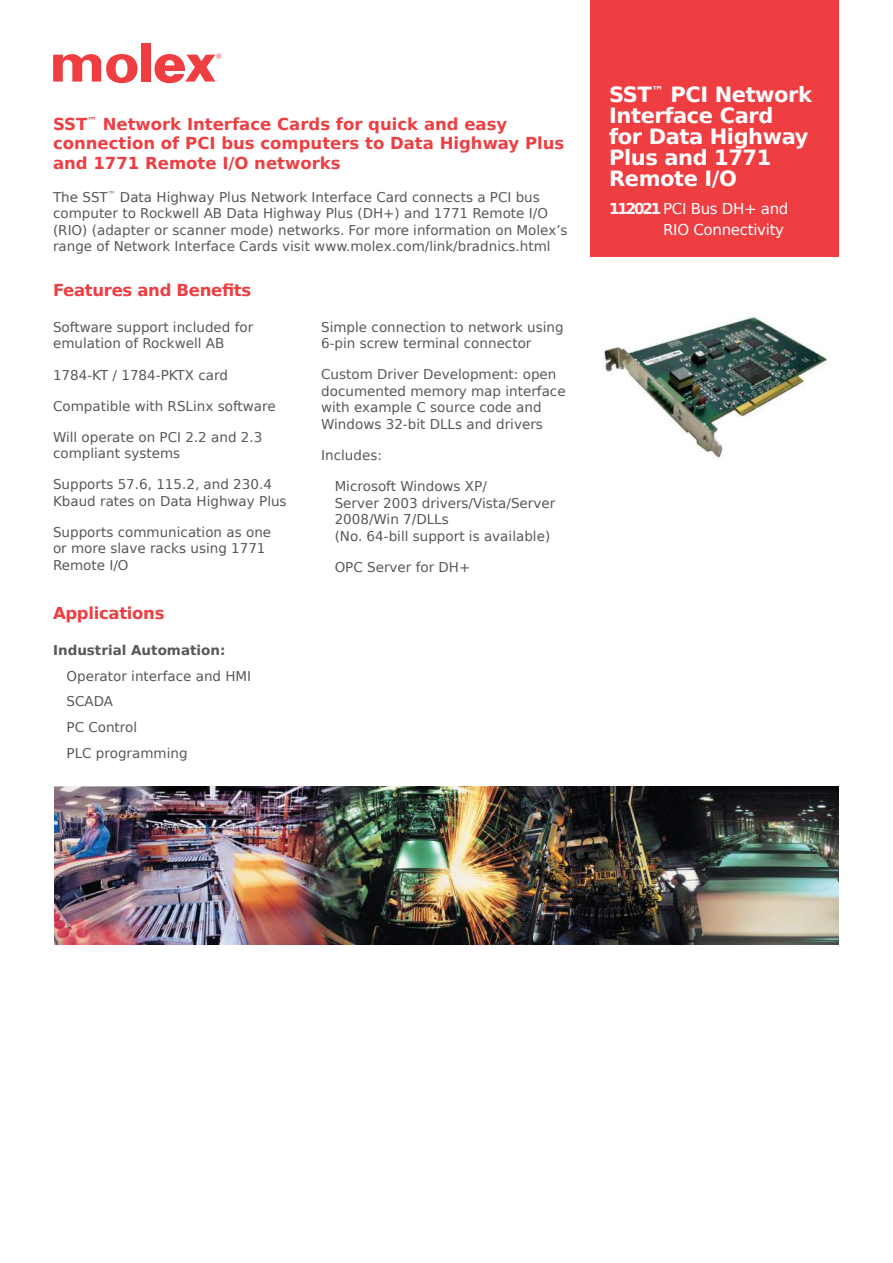
<style>
.page{position:relative;width:893px;height:1263px;background:#fff}
.page>*{position:absolute;margin:0;border:0;box-sizing:border-box;transform-origin:0 0}
.t1{font:700 21px/21px "Bitstream Vera Sans";letter-spacing:-.02em;color:#fff}
.t2{font:700 16.5px/19.5px "Bitstream Vera Sans";color:#ef3e42}
.t3{font:700 16.5px "Bitstream Vera Sans";letter-spacing:-.02em;color:#ef3e42}
.t4{font:15px/21px "Bitstream Vera Sans";letter-spacing:-.02em;color:#fff;text-align:right}
.t5{font:13.5px/16.5px "Bitstream Vera Sans";color:#57585a}
.t6{font:700 13.5px "Bitstream Vera Sans";color:#57585a}
.s1{font-weight:700}
</style>
<div class="page">
<img style="left:604px;top:316px;width:224px;height:142px">
<div style="left:141px;top:43px;width:10px;height:39px;background:#ef3e42"></div>
<svg style="left:53px;top:54px;width:84px;height:29px"></svg>
<svg style="left:154px;top:53px;width:68px;height:30px"></svg>
<div style="left:591px;top:0;width:248px;height:257px;background:#ef3e42"></div>
<img style="left:54px;top:787px;width:785px;height:157px">
<p class="t2" style="left:53px;top:115px;width:513px">SST<sup>™</sup> Network Interface Cards for quick and easy connection of PCI bus computers to Data Highway Plus and 1771 Remote I/O networks</p>
<p class="t5" style="left:53px;top:190px;width:516px">The SST<sup>™</sup> Data Highway Plus Network Interface Card connects a PCI bus computer to Rockwell AB Data Highway Plus (DH+) and 1771 Remote I/O (RIO) (adapter or scanner mode) networks. For more information on Molex’s range of Network Interface Cards visit www.molex.com/link/bradnics.html</p>
<p class="t3" style="left:53px;top:281px;width:200px">Features and Bene昀椀ts</p>
<p class="t5" style="left:53px;top:320px;width:202px">Software support included for emulation of Rockwell AB</p>
<p class="t5" style="left:53px;top:367px;width:176px">1784-KT / 1784-PKTX card</p>
<p class="t5" style="left:53px;top:399px;width:224px">Compatible with RSLinx software</p>
<p class="t5" style="left:53px;top:430px;width:211px">Will operate on PCI 2.2 and 2.3 compliant systems</p>
<p class="t5" style="left:53px;top:477px;width:235px">Supports 57.6, 115.2, and 230.4<br>Kbaud rates on Data Highway Plus</p>
<p class="t5" style="left:53px;top:525px;width:220px">Supports communication as one or more slave racks using 1771<br>Remote I/O</p>
<p class="t3" style="left:53px;top:607px;width:113px">Applications</p>
<p class="t6" style="left:53px;top:645px;width:174px">Industrial Automation:</p>
<p class="t5" style="left:67px;top:664px;width:186px;line-height:25.7px">Operator interface and HMI<br>SCADA<br>PC Control<br>PLC programming</p>
<p class="t5" style="left:321px;top:320px;width:244px">Simple connection to network using<br>6-pin screw terminal connector</p>
<p class="t5" style="left:321px;top:367px;width:246px">Custom Driver Development: open documented memory map interface with example C source code and<br>Windows 32-bit DLLs and drivers</p>
<p class="t5" style="left:321px;top:448px;width:62px">Includes:</p>
<p class="t5" style="left:335px;top:479px;width:222px">Microsoft Windows XP/<br>Server 2003 drivers/Vista/Server<br>2008/Win 7/DLLs<br>(No. 64-bill support is available)</p>
<p class="t5" style="left:335px;top:560px;width:137px">OPC Server for DH+</p>
<h1 class="t1" style="left:609px;top:85px;width:204px">SST<sup>™</sup> PCI Network<br>Interface Card<br>for Data Highway<br>Plus and 1771<br>Remote I/O</h1>
<p class="t4" style="left:609px;top:199px;width:181px"><span class="s1">112021</span> PCI Bus DH+ and<br>RIO Connectivity</p>
</div>
